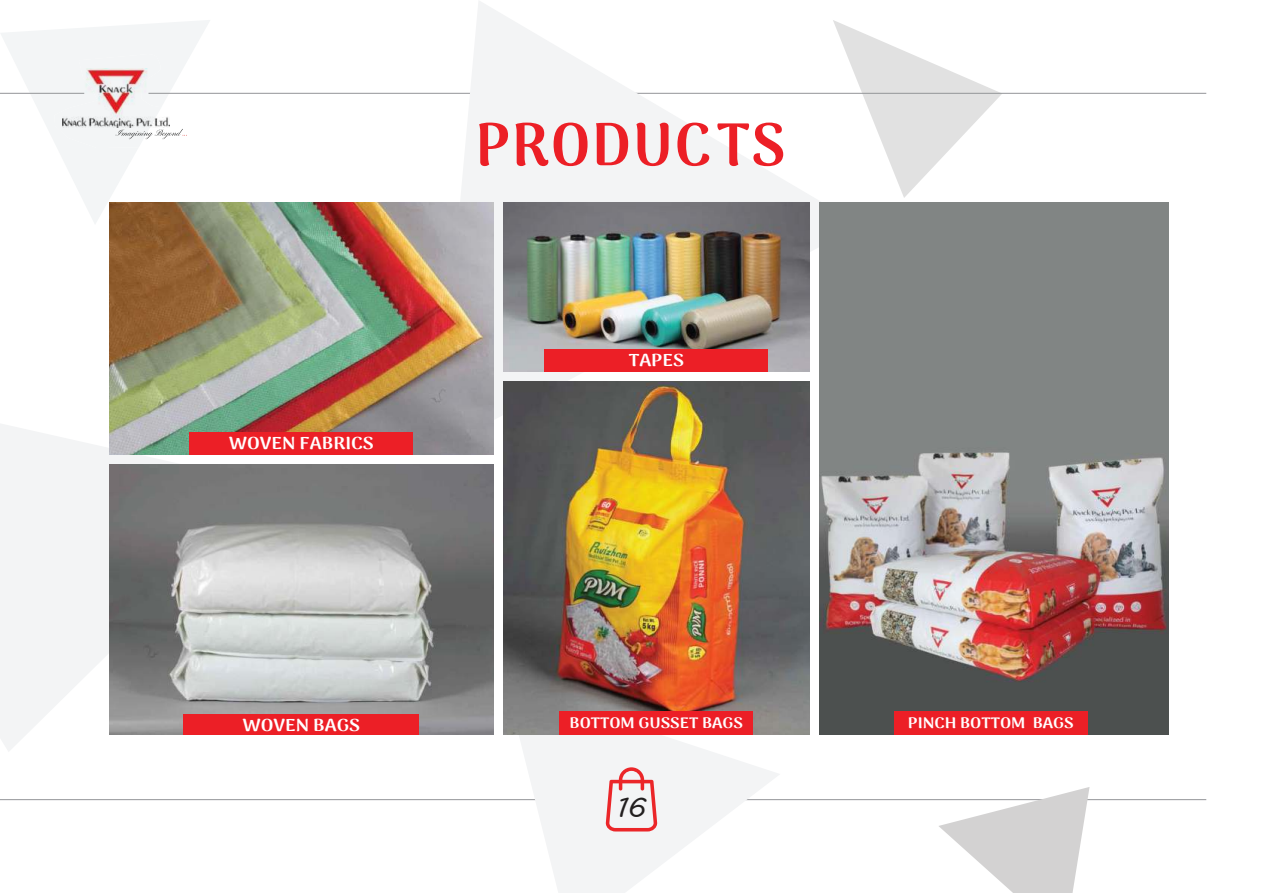
<style>
.page{position:relative;width:1263px;height:893px;background:#fff}
.page>*{position:absolute;margin:0;border:0;box-sizing:border-box;transform-origin:0 0}
.t1{font:900 60px "Arima Madurai";letter-spacing:.025em;color:#ec1f26}
.t2{font:27px "MV Boli";color:#221f1f}
.t3{font:900 17.1px "Arima Madurai";color:#fff;scale:1.12 1}
.t4{font:900 15px "Arima Madurai";color:#fff;scale:1.12 1}
</style>
<div class="page">
<svg style="left:861px;top:32px;width:141px;height:166px"></svg>
<hr style="left:148px;top:93px;width:1058px;height:1px;background:#939598">
<hr style="left:0;top:799px;width:1206px;height:1px;background:#939598">
<svg style="left:938px;top:787px;width:151px;height:106px"></svg>
<svg style="left:0;top:424px;width:279px;height:327px;fill:#f3f4f5"></svg>
<svg style="left:437px;top:1px;width:424px;height:449px"></svg>
<svg style="left:506px;top:735px;width:274px;height:158px;fill:#f3f4f5"></svg>
<svg style="left:606px;top:767px;width:51px;height:64px"></svg>
<img style="left:503px;top:202px;width:306px;height:170px">
<img style="left:503px;top:382px;width:306px;height:353px">
<img style="left:109px;top:465px;width:384px;height:270px">
<img style="left:109px;top:202px;width:384px;height:253px">
<div style="left:184px;top:714px;width:235px;height:21px;background:#ec1f26"></div>
<div style="left:545px;top:349px;width:223px;height:23px;background:#ec1f26"></div>
<div style="left:190px;top:432px;width:223px;height:23px;background:#ec1f26"></div>
<img style="left:819px;top:202px;width:349px;height:533px">
<div style="left:894px;top:711px;width:194px;height:24px;background:#ec1f26"></div>
<div style="left:559px;top:711px;width:194px;height:24px;background:#ec1f26"></div>
<svg style="left:0;top:20px;width:211px;height:205px"></svg>
<p class="t3" style="left:229px;top:436px;width:131px">WOVEN FABRICS</p>
<h1 class="t1" style="left:475px;top:117px;width:312px">PRODUC TS</h1>
<p class="t3" style="left:629px;top:353px;width:51px">TAPES</p>
<p class="t3" style="left:242px;top:717px;width:107px">WOVEN BAGS</p>
<p class="t4" style="left:570px;top:716px;width:156px">BOTTOM GUSSET BAGS</p>
<p class="t4" style="left:908px;top:716px;width:150px">PINCH BOTTOM BAGS</p>
<h2 class="t2" style="left:617px;top:791px;width:30px">16</h2>
</div>
